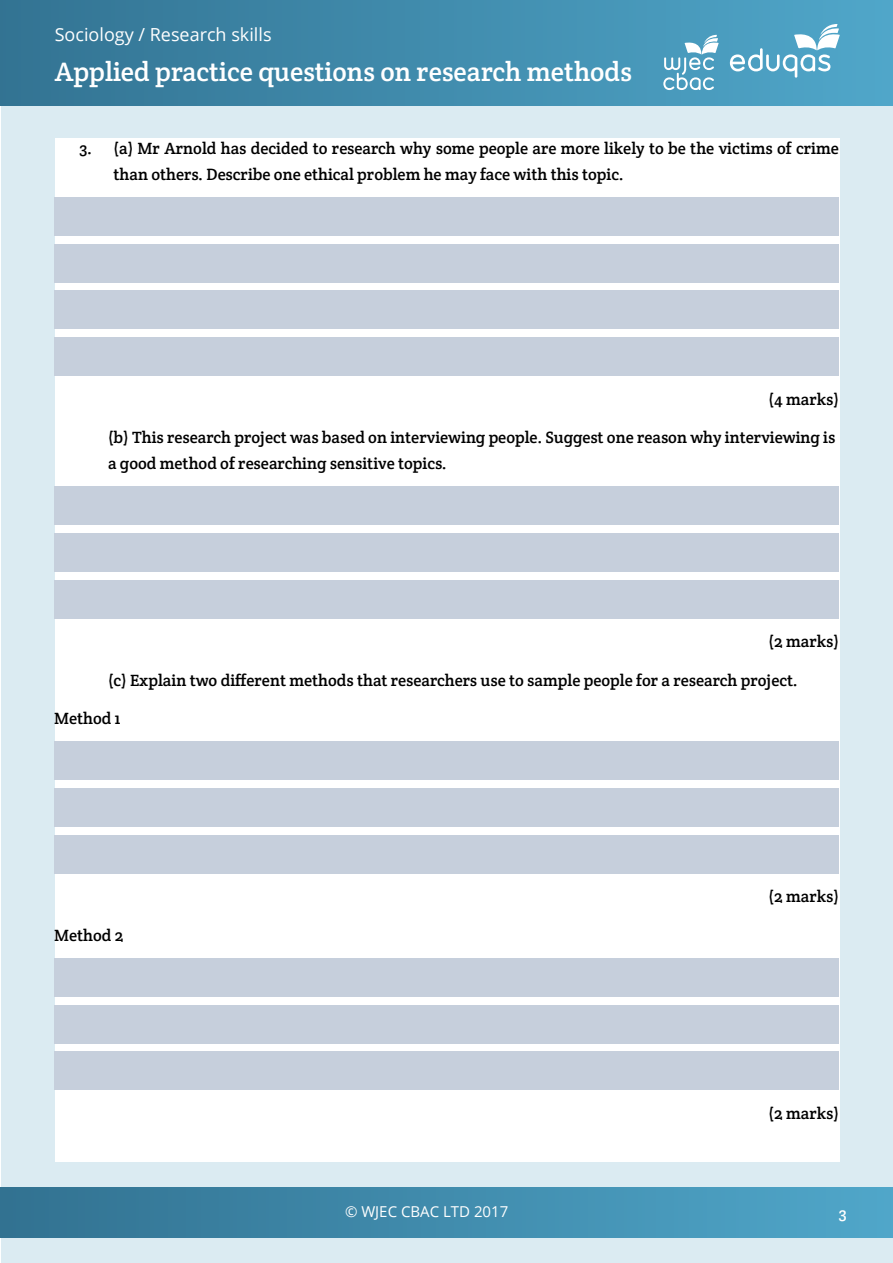
<style>
.page{position:relative;width:893px;height:1263px;background:#fff}
.page>*{position:absolute;margin:0;border:0;box-sizing:border-box;transform-origin:0 0}
.t1{font:27px "Crete Round";color:#fff}
.t2{font:18px "Open Sans";color:#fff}
.t3{font:16.5px/25.5px "Crete Round";color:#000}
.t4{font:16.5px "Crete Round";color:#fff}
.t5{font:15px "Open Sans";color:#fff}
</style>
<div class="page">
<div style="left:1px;top:1px;width:892px;height:1262px;background:#dbebf2"></div>
<div style="left:0;top:1px;width:893px;height:105px;background:linear-gradient(to right,#337392,#50a7ca)"></div>
<svg style="left:730px;top:24px;width:110px;height:54px;background:#73b4cf"></svg>
<div style="left:0;top:1187px;width:893px;height:50px;background:linear-gradient(to right,#327291,#50a7c9)"></div>
<svg style="left:663px;top:35px;width:56px;height:55px;background:#79b5ce"></svg>
<div style="left:55px;top:138px;width:785px;height:1024px;background:#fff"></div>
<div style="left:54px;top:197px;width:785px;height:38px;background:#c6cfdc"></div>
<div style="left:54px;top:244px;width:785px;height:38px;background:#c6cfdc"></div>
<div style="left:54px;top:291px;width:785px;height:38px;background:#c6cfdc"></div>
<div style="left:54px;top:338px;width:785px;height:38px;background:#c6cfdc"></div>
<div style="left:54px;top:486px;width:785px;height:38px;background:#c6cfdc"></div>
<div style="left:54px;top:533px;width:785px;height:38px;background:#c6cfdc"></div>
<div style="left:54px;top:580px;width:785px;height:38px;background:#c6cfdc"></div>
<div style="left:54px;top:741px;width:785px;height:39px;background:#c6cfdc"></div>
<div style="left:54px;top:788px;width:785px;height:38px;background:#c6cfdc"></div>
<div style="left:54px;top:835px;width:785px;height:38px;background:#c6cfdc"></div>
<div style="left:54px;top:958px;width:785px;height:38px;background:#c6cfdc"></div>
<div style="left:54px;top:1005px;width:785px;height:38px;background:#c6cfdc"></div>
<div style="left:54px;top:1052px;width:785px;height:38px;background:#c6cfdc"></div>
<p class="t2" style="left:55px;top:22px;width:218px">Sociology / Research skills</p>
<h1 class="t1" style="left:55px;top:54px;width:579px">Applied practice questions on research methods</h1>
<p class="t3" style="left:114px;top:136px;width:727px;text-indent:-34px">3. (a) Mr Arnold has decided to research why some people are more likely to be the victims of crime than others. Describe one ethical problem he may face with this topic.</p>
<p class="t3" style="left:768px;top:386px;width:72px">(4 marks)</p>
<p class="t3" style="left:108px;top:425px;width:729px">(b) This research project was based on interviewing people. Suggest one reason why interviewing is a good method of researching sensitive topics.</p>
<p class="t3" style="left:768px;top:629px;width:72px">(2 marks)</p>
<p class="t3" style="left:108px;top:667px;width:691px">(c) Explain two different methods that researchers use to sample people for a research project.</p>
<p class="t3" style="left:54px;top:705px;width:68px">Method 1</p>
<p class="t3" style="left:54px;top:922px;width:71px">Method 2</p>
<p class="t3" style="left:768px;top:884px;width:72px">(2 marks)</p>
<p class="t3" style="left:768px;top:1100px;width:72px">(2 marks)</p>
<p class="t5" style="left:345px;top:1201px;width:165px">© WJEC CBAC LTD 2017</p>
<p class="t4" style="left:839px;top:1203px;width:9px">3</p>
</div>
